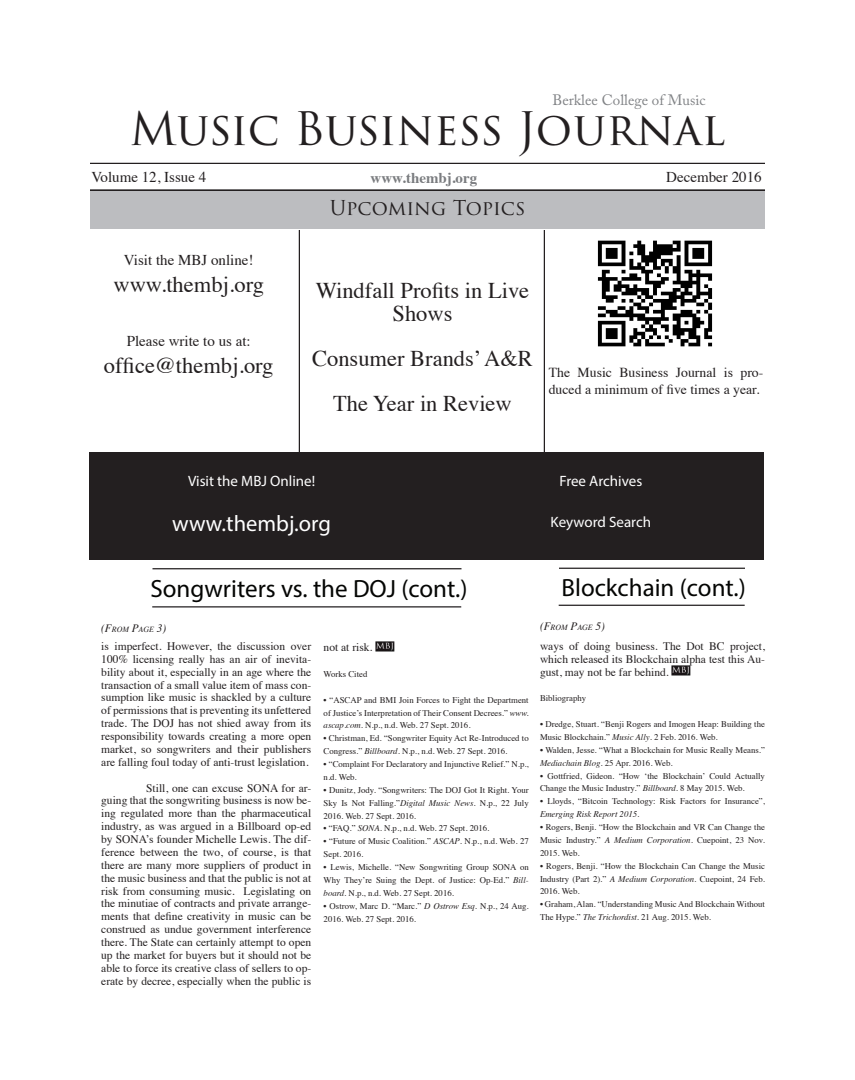
<style>
.page{position:relative;width:855px;height:1080px;background:#fff}
.page>*{position:absolute;margin:0;border:0;box-sizing:border-box;transform-origin:0 0}
.t1{font:45px "Trajan Pro 3";color:#231f20}
.t2{font:25px "Myriad Pro";color:#040503}
.t3{font:22.5px/22.5px "Times";color:#231f20;text-align:center}
.t4{font:22.5px "Myriad Pro";color:#fff}
.t5{font:20px "Trajan Pro 3";color:#231f20}
.t6{font:15px "Times";color:#231f20}
.t7{font:15px "Myriad Pro";color:#fff}
.t8{font:15px "Adobe Caslon Pro";color:#808285}
.t9{font:700 15px "Times";color:#7a7c7f}
.t10{font:13.75px/16.5px "Times";color:#231f20}
.t11{font:11.5px/12.9px "Times";color:#231f20;text-align:justify}
.t12{font:8.75px/12.9px "Times";color:#231f20}
.t13{font:italic 7.88px "Times";color:#231f20}
.s1{font-size:11.25px}
.s2{font-style:italic}
</style>
<div class="page">
<svg style="left:90px;top:189px;width:675px;height:2px"></svg>
<hr style="left:90px;top:163px;width:675px;height:1px;background:#231f20">
<div style="left:89px;top:452px;width:675px;height:108px;background:#231f20"></div>
<div style="left:90px;top:191px;width:675px;height:38px;background:#bcbdc0"></div>
<img style="left:597px;top:240px;width:116px;height:107px">
<hr style="left:299px;top:230px;width:1px;height:225px;background:#231f20">
<hr style="left:544px;top:230px;width:1px;height:225px;background:#231f20">
<hr style="left:152px;top:606px;width:309px;height:2px;background:#231f20">
<hr style="left:152px;top:568px;width:309px;height:1px;background:#231f20">
<img style="left:375px;top:641px;width:19px;height:10px">
<img style="left:672px;top:666px;width:18px;height:10px">
<hr style="left:559px;top:568px;width:186px;height:1px;background:#231f20">
<hr style="left:559px;top:605px;width:186px;height:1px;background:#231f20">
<p class="t8" style="left:552px;top:91px;width:155px">Berklee College of Music</p>
<p class="t1" style="left:130px;top:98px;width:597px">Music Business Journal</p>
<p class="t6" style="left:92px;top:163px;width:116px">Volume 12, Issue 4</p>
<p class="t9" style="left:371px;top:163px;width:108px">www.thembj.org</p>
<p class="t6" style="left:666px;top:163px;width:97px">December 2016</p>
<p class="t6" style="left:124px;top:246px;width:131px">Visit the MBJ online!</p>
<p class="t3" style="left:113px;top:271px;width:152px">www.thembj.org</p>
<p class="t6" style="left:127px;top:327px;width:126px">Please write to us at:</p>
<p class="t3" style="left:104px;top:352px;width:171px">office@thembj.org</p>
<p class="t5" style="left:330px;top:194px;width:197px">Upcoming Topics</p>
<p class="t3" style="left:316px;top:277px;width:215px">Windfall Profits in Live<br>Shows</p>
<p class="t3" style="left:312px;top:345px;width:222px">Consumer Brands’ A&amp;R</p>
<p class="t3" style="left:333px;top:390px;width:180px">The Year in Review</p>
<p class="t10" style="left:549px;top:363px;width:216px">The Music Business Journal is pro&shy;duced a minimum of five times a year.</p>
<p class="t7" style="left:188px;top:472px;width:129px">Visit the MBJ Online!</p>
<p class="t4" style="left:172px;top:510px;width:160px">www.thembj.org</p>
<p class="t2" style="left:150px;top:573px;width:319px">Songwriters vs. the DOJ (cont.)</p>
<p class="t7" style="left:559px;top:472px;width:84px">Free Archives</p>
<p class="t7" style="left:551px;top:513px;width:102px">Keyword Search</p>
<p class="t2" style="left:562px;top:572px;width:186px">Blockchain (cont.)</p>
<p class="t13" style="left:101px;top:622px;width:66px"><span class="s1">(F</span>ROM <span class="s1">P</span>AGE <span class="s1">3)</span></p>
<p class="t11" style="left:101px;top:639px;width:212px">is imperfect. However, the discussion over 100% licensing really has an air of inevita&shy;bility about it, especially in an age where the transaction of a small value item of mass con&shy;sumption like music is shackled by a culture of permissions that is preventing its unfettered trade. The DOJ has not shied away from its responsibility towards creating a more open market, so songwriters and their publishers are falling foul today of anti-trust legislation.</p>
<p class="t11" style="left:101px;top:780px;width:212px;text-indent:45px">Still, one can excuse SONA for ar&shy;guing that the songwriting business is now be&shy;ing regulated more than the pharmaceutical industry, as was argued in a Billboard op-ed by SONA’s founder Michelle Lewis. The dif&shy;ference between the two, of course, is that there are many more suppliers of product in the music business and that the public is not at risk from consuming music. Legislating on the minutiae of contracts and private arrange&shy;ments that define creativity in music can be construed as undue government interference there. The State can certainly attempt to open up the market for buyers but it should not be able to force its creative class of sellers to op&shy;erate by decree, especially when the public is</p>
<p class="t11" style="left:324px;top:640px;width:50px">not at risk.</p>
<p class="t12" style="left:324px;top:667px;width:45px">Works Cited</p>
<p class="t12" style="left:324px;top:693px;width:207px;text-align:justify">• “ASCAP and BMI Join Forces to Fight the Department of Justice’s Interpretation of Their Consent Decrees.” <span class="s2">www. ascap.com</span>. N.p., n.d. Web. 27 Sept. 2016.</p>
<p class="t12" style="left:324px;top:731px;width:207px">• Christman, Ed. “Songwriter Equity Act Re-Introduced to<br>Congress.” <span class="s2">Billboard</span>. N.p., n.d. Web. 27 Sept. 2016.</p>
<p class="t12" style="left:324px;top:757px;width:207px">• “Complaint For Declaratory and Injunctive Relief.” N.p., n.d. Web.</p>
<p class="t12" style="left:324px;top:783px;width:207px;text-align:justify">• Dunitz, Jody. “Songwriters: The DOJ Got It Right. Your Sky Is Not Falling.”<span class="s2">Digital Music News</span>. N.p., 22 July 2016. Web. 27 Sept. 2016.</p>
<p class="t12" style="left:324px;top:821px;width:167px">• “FAQ.” <span class="s2">SONA</span>. N.p., n.d. Web. 27 Sept. 2016.</p>
<p class="t12" style="left:324px;top:834px;width:207px">• “Future of Music Coalition.” <span class="s2">ASCAP</span>. N.p., n.d. Web. 27<br>Sept. 2016.</p>
<p class="t12" style="left:324px;top:860px;width:207px;text-align:justify">• Lewis, Michelle. “New Songwriting Group SONA on Why They’re Suing the Dept. of Justice: Op-Ed.” <span class="s2">Bill&shy;board</span>. N.p., n.d. Web. 27 Sept. 2016.</p>
<p class="t12" style="left:324px;top:899px;width:207px">• Ostrow, Marc D. “Marc.” <span class="s2">D Ostrow Esq</span>. N.p., 24 Aug.<br>2016. Web. 27 Sept. 2016.</p>
<p class="t13" style="left:540px;top:621px;width:66px"><span class="s1">(F</span>ROM <span class="s1">P</span>AGE <span class="s1">5)</span></p>
<p class="t11" style="left:540px;top:639px;width:226px">ways of doing business. The Dot BC project, which released its Blockchain alpha test this Au&shy;gust, may not be far behind.</p>
<p class="t12" style="left:540px;top:691px;width:48px">Bibliography</p>
<p class="t12" style="left:540px;top:717px;width:226px">• Dredge, Stuart. “Benji Rogers and Imogen Heap: Building the<br>Music Blockchain.” <span class="s2">Music Ally</span>. 2 Feb. 2016. Web.</p>
<p class="t12" style="left:540px;top:743px;width:227px">• Walden, Jesse. “What a Blockchain for Music Really Means.”<br><span class="s2">Mediachain Blog</span>. 25 Apr. 2016. Web.</p>
<p class="t12" style="left:540px;top:768px;width:227px">• Gottfried, Gideon. “How ‘the Blockchain’ Could Actually<br>Change the Music Industry.” <span class="s2">Billboard</span>. 8 May 2015. Web.</p>
<p class="t12" style="left:540px;top:794px;width:227px">• Lloyds, “Bitcoin Technology: Risk Factors for Insurance”,<br><span class="s2">Emerging Risk Report 2015</span>.</p>
<p class="t12" style="left:540px;top:820px;width:226px;text-align:justify">• Rogers, Benji. “How the Blockchain and VR Can Change the Music Industry.” <span class="s2">A Medium Corporation</span>. Cuepoint, 23 Nov.<br>2015. Web.</p>
<p class="t12" style="left:540px;top:859px;width:227px;text-align:justify">• Rogers, Benji. “How the Blockchain Can Change the Music Industry (Part 2).” <span class="s2">A Medium Corporation</span>. Cuepoint, 24 Feb.<br>2016. Web.</p>
<p class="t12" style="left:540px;top:897px;width:226px">• Graham, Alan. “Understanding Music And Blockchain Without<br>The Hype.” <span class="s2">The Trichordist</span>. 21 Aug. 2015. Web.</p>
</div>
